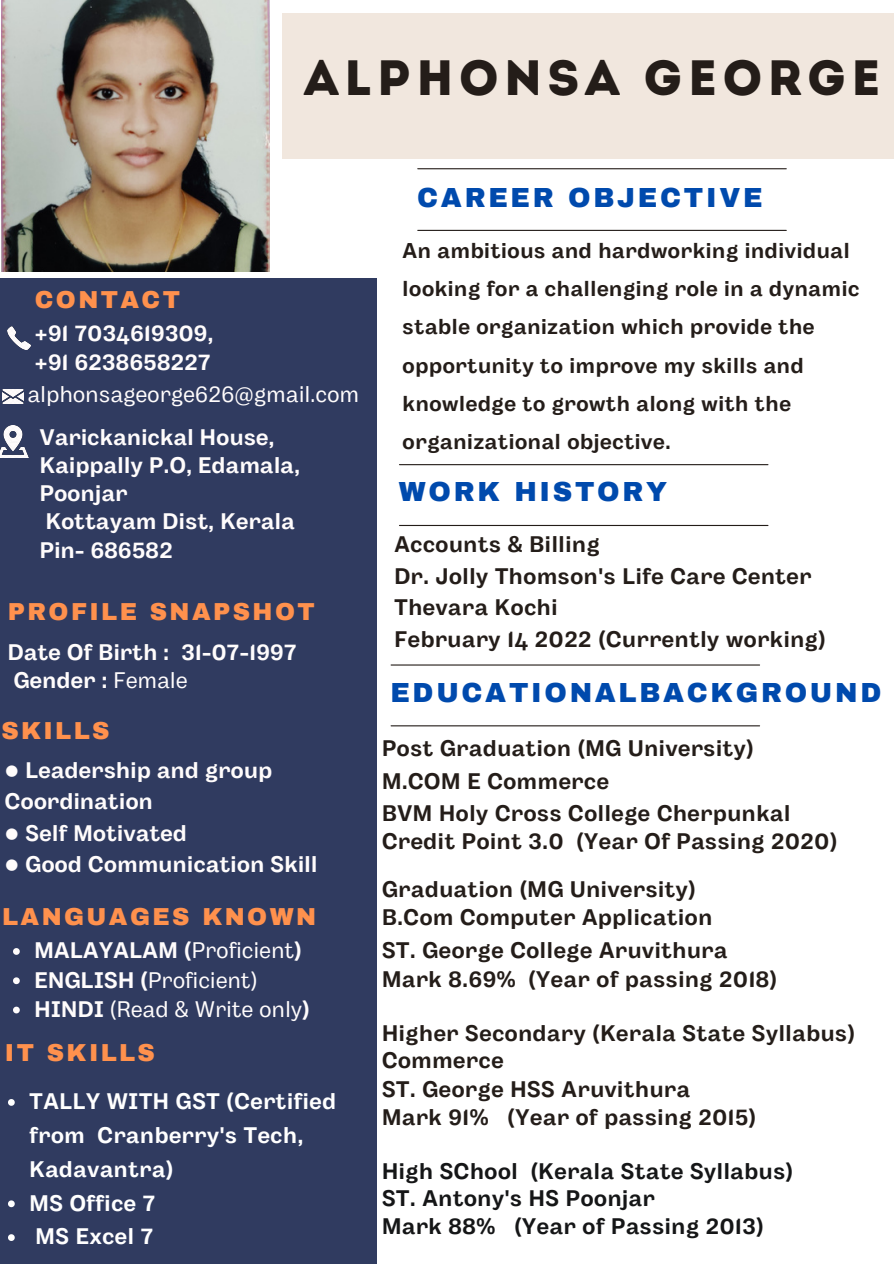
<style>
.page{position:relative;width:894px;height:1264px;background:#fff}
.page>*{position:absolute;margin:0;border:0;box-sizing:border-box;transform-origin:0 0}
.t1{font:49.5px "Intro";letter-spacing:.1em;color:#241d19}
.t2{font:900 27px "Archivo";letter-spacing:.1em;color:#004aad}
.t3{font:900 24px "Archivo";letter-spacing:.1em;color:#ff914d}
.t4{font:700 22.5px/31.5px "Body Grotesque";letter-spacing:.03em;color:#241d19}
.t5{font:700 22.5px/28.2px "Body Grotesque";letter-spacing:.02em;color:#fffcfc}
.t6{font:22.5px/29.2px "Body Grotesque";letter-spacing:.02em;color:#fffcfc}
.t7{font:700 22.5px/27px "Body Grotesque";letter-spacing:.03em;color:#151617}
.t8{font:700 22.5px/33.8px "Body Grotesque";letter-spacing:.03em;color:#fff}
.t9{font:700 21.45px/38.2px "Body Grotesque";letter-spacing:.03em;color:#241d19}
.s1{font-weight:400}
.s2{font-weight:700}
</style>
<div class="page">
<div style="left:282px;top:14px;width:611px;height:145px;background:#f1e7de"></div>
<div style="left:0;top:278px;width:377px;height:985px;background:#303b60"></div>
<img style="left:2px;top:389px;width:22px;height:15px">
<img style="left:8px;top:326px;width:22px;height:23px">
<img style="left:0;top:426px;width:28px;height:31px">
<hr style="left:399px;top:464px;width:368px;height:1px;background:#241d19">
<hr style="left:399px;top:525px;width:368px;height:1px;background:#241d19">
<img style="left:1px;top:0;width:268px;height:271px">
<svg style="left:13px;top:948px;width:7px;height:6px"></svg>
<svg style="left:13px;top:977px;width:7px;height:7px"></svg>
<svg style="left:13px;top:1006px;width:7px;height:7px"></svg>
<hr style="left:417px;top:168px;width:369px;height:1px;background:#241d19">
<hr style="left:417px;top:230px;width:369px;height:1px;background:#241d19">
<svg style="left:8px;top:1099px;width:7px;height:6px"></svg>
<svg style="left:8px;top:1200px;width:7px;height:7px"></svg>
<svg style="left:8px;top:1234px;width:7px;height:6px"></svg>
<hr style="left:391px;top:664px;width:368px;height:1px;background:#241d19">
<hr style="left:391px;top:725px;width:368px;height:1px;background:#241d19">
<h1 class="t1" style="left:304px;top:58px;width:578px">ALPHONSA GEORGE</h1>
<p class="t3" style="left:35px;top:287px;width:147px">CONTACT</p>
<p class="t5" style="left:35px;top:321px;width:180px">+91 7034619309, +91 6238658227</p>
<p class="t6" style="left:28px;top:381px;width:332px">alphonsageorge626@gmail.com</p>
<p class="t5" style="left:40px;top:425px;width:261px">Varickanickal House,<br>Kaippally P.O, Edamala,<br>Poonjar<br>Kottayam Dist, Kerala<br>Pin- 686582</p>
<p class="t3" style="left:8px;top:598px;width:308px">PROFILE SNAPSHOT</p>
<p class="t5" style="left:8px;top:640px;width:290px">Date Of Birth : 31-07-1997<br>Gender : <span class="s1">Female</span></p>
<p class="t3" style="left:1px;top:718px;width:110px">SKILLS</p>
<p class="t5" style="left:5px;top:756px;width:268px;line-height:31.5px">● Leadership and group<br>Coordination</p>
<p class="t5" style="left:5px;top:820px;width:183px">● Self Motivated</p>
<p class="t5" style="left:5px;top:852px;width:314px">● Good Communication Skill</p>
<p class="t3" style="left:2px;top:904px;width:315px">LANGUAGES KNOWN</p>
<p class="t6" style="left:34px;top:937px;width:277px"><span class="s2">MALAYALAM (</span>Proficient<span class="s2">)<br>ENGLISH (</span>Proficient)<br><span class="s2">HINDI</span> (Read &amp; Write only<span class="s2">)</span></p>
<p class="t3" style="left:5px;top:1039px;width:151px">IT SKILLS</p>
<p class="t8" style="left:29px;top:1086px;width:308px">TALLY WITH GST (Certified from Cranberry's Tech,<br>Kadavantra)<br>MS Office 7<br>MS Excel 7</p>
<p class="t2" style="left:417px;top:184px;width:347px">CAREER OBJECTIVE</p>
<p class="t9" style="left:402px;top:233px;width:458px">An ambitious and hardworking individual looking for a challenging role in a dynamic stable organization which provide the opportunity to improve my skills and knowledge to growth along with the organizational objective.</p>
<p class="t2" style="left:398px;top:477px;width:270px">WORK HISTORY</p>
<p class="t4" style="left:394px;top:530px;width:432px">Accounts &amp; Billing<br>Dr. Jolly Thomson's Life Care Center<br>Thevara Kochi<br>February 14 2022 (Currently working)</p>
<p class="t2" style="left:390px;top:678px;width:492px">EDUCATIONALBACKGROUND</p>
<p class="t4" style="left:382px;top:733px;width:409px;line-height:32.7px">Post Graduation (MG University)<br>M.COM E Commerce<br>BVM Holy Cross College Cherpunkal</p>
<p class="t4" style="left:382px;top:819px;width:456px;line-height:47.2px">Credit Point 3.0 (Year Of Passing 2020)<br>Graduation (MG University)</p>
<p class="t4" style="left:382px;top:902px;width:347px;line-height:32.7px">B.Com Computer Application<br>ST. George College Aruvithura</p>
<p class="t4" style="left:382px;top:965px;width:396px">Mark 8.69% (Year of passing 2018)</p>
<p class="t4" style="left:382px;top:1021px;width:474px;line-height:27px">Higher Secondary (Kerala State Syllabus)<br>Commerce</p>
<p class="t4" style="left:382px;top:1077px;width:375px;line-height:28.2px">ST. George HSS Aruvithura<br>Mark 91% (Year of passing 2015)</p>
<p class="t7" style="left:382px;top:1159px;width:412px">High SChool (Kerala State Syllabus)<br>ST. Antony's HS Poonjar<br>Mark 88% (Year of Passing 2013)</p>
</div>
